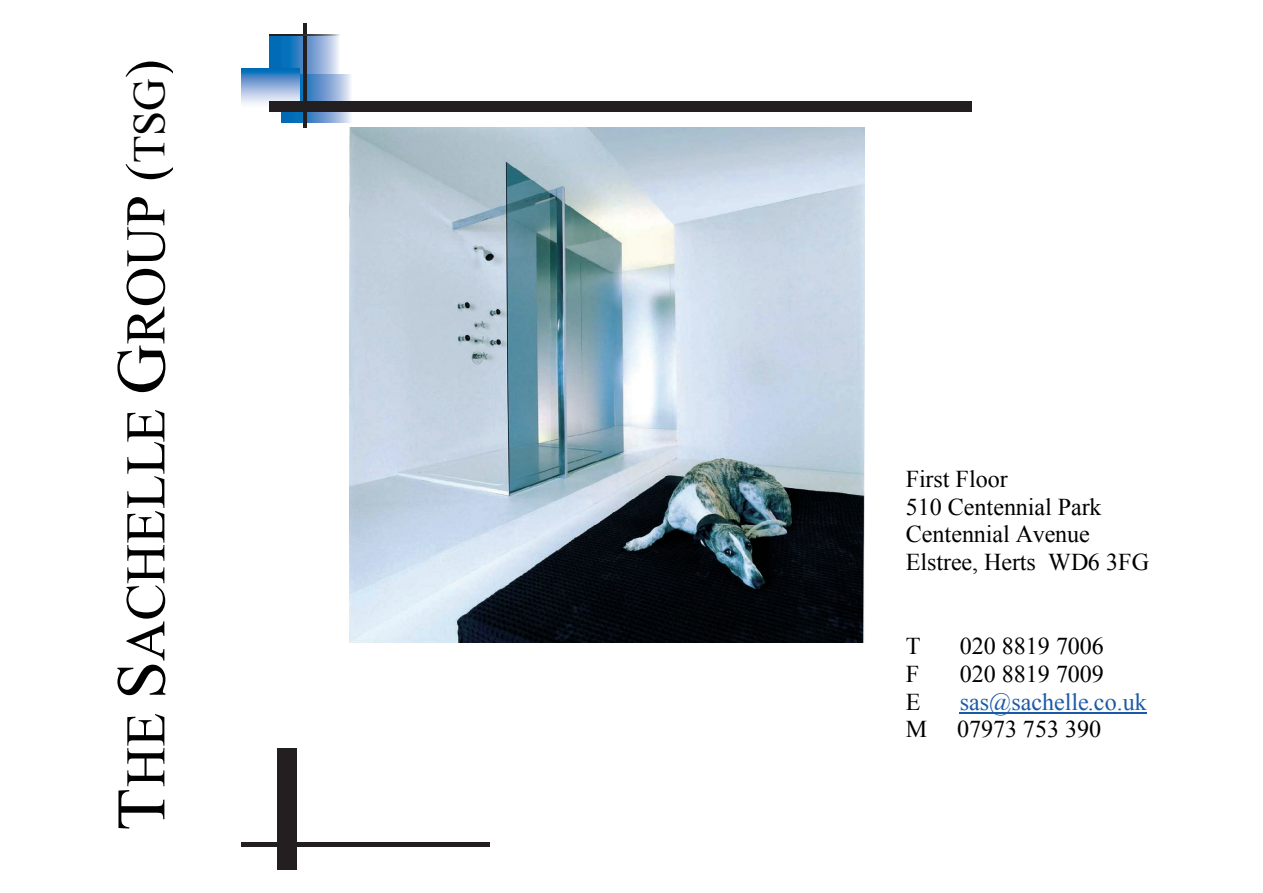
<style>
.page{position:relative;width:1263px;height:893px;background:#fff}
.page>*{position:absolute;margin:0;border:0;box-sizing:border-box;transform-origin:0 0}
.t1{font:55.95px "Times New Roman";color:#000}
.t2{font:24.15px/27.6px "Times New Roman";color:#000}
.t3{font:24.15px "Times New Roman";color:#1b5aa9}
.s1{font-size:69.3px}
.s2{font-size:45.15px}
</style>
<div class="page">
<svg style="left:269px;top:36px;width:70px;height:39px;background:#5c98cd"></svg>
<svg style="left:281px;top:75px;width:70px;height:47px;background:#6f9ece"></svg>
<svg style="left:242px;top:68px;width:57px;height:40px;background:#85acd6"></svg>
<hr style="left:303px;top:23px;width:4px;height:105px;background:#231f20">
<div style="left:270px;top:102px;width:702px;height:10px;background:#231f20"></div>
<svg style="left:269px;top:34px;width:70px;height:2px"></svg>
<div style="left:242px;top:842px;width:248px;height:5px;background:#231f20"></div>
<div style="left:278px;top:748px;width:19px;height:122px;background:#231f20"></div>
<img style="left:349px;top:128px;width:515px;height:515px">
<hr style="left:960px;top:712px;width:187px;height:1px;background:#1b5aa9">
<h1 class="t1" style="left:108px;top:831px;width:773px;rotate:-90deg"><span class="s1">T</span>HE <span class="s1">S</span>ACHELLE <span class="s1">G</span>ROUP (<span class="s2">TSG</span>)</h1>
<p class="t2" style="left:906px;top:465px;width:245px">First Floor<br>510 Centennial Park<br>Centennial Avenue<br>Elstree, Herts WD6 3FG</p>
<p class="t2" style="left:906px;top:632px;width:16px">T</p>
<p class="t2" style="left:960px;top:632px;width:146px">020 8819 7006</p>
<p class="t2" style="left:906px;top:659px;width:15px">F</p>
<p class="t2" style="left:960px;top:659px;width:146px">020 8819 7009</p>
<p class="t2" style="left:906px;top:687px;width:16px">E</p>
<p class="t3" style="left:960px;top:685px;width:189px">sas@sachelle.co.uk</p>
<p class="t2" style="left:906px;top:715px;width:197px">M 07973 753 390</p>
</div>
